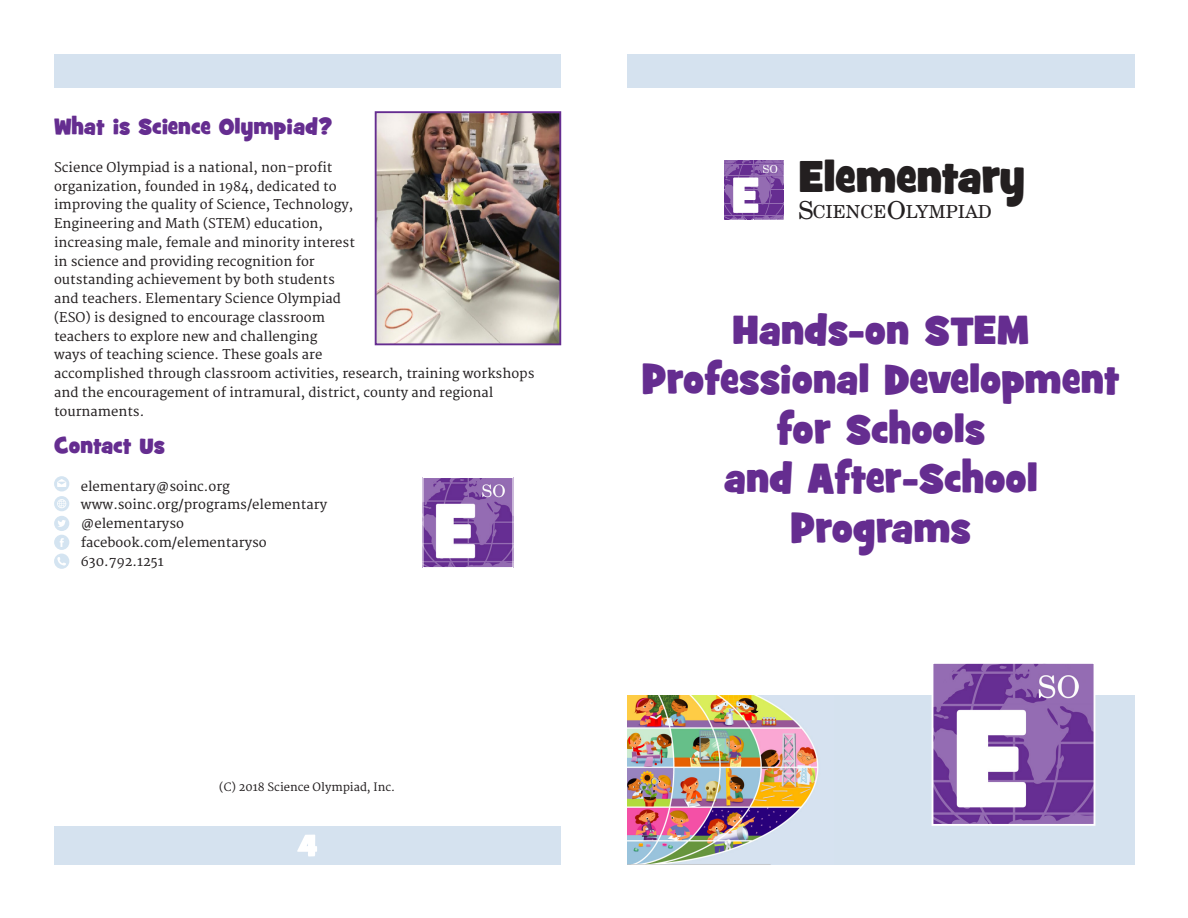
<style>
.page{position:relative;width:1188px;height:918px;background:#fff}
.page>*{position:absolute;margin:0;border:0;box-sizing:border-box;transform-origin:0 0}
.t1{font:50.55px "Grilled Cheese BTN Toasted";color:#fff}
.t2{font:45.15px "Grilled Cheese BTN Toasted";letter-spacing:-.01em;color:#231f20}
.t3{font:41.25px/49.5px "Grilled Cheese BTN Toasted";color:#652d90;text-align:center}
.t4{font:22.5px "Grilled Cheese BTN Toasted";color:#652d90}
.t5{font:17.85px "New Century Schlbk";color:#231f20}
.t6{font:13.2px/18.8px "Merriweather";color:#231f20}
.t7{font:13.05px "Merriweather";color:#231f20}
.t8{font:11.25px "Merriweather";color:#231f20}
.t9{font:11.1px "New Century Schlbk";color:#fff}
.s1{font-size:24.75px}
</style>
<div class="page">
<img style="left:628px;top:696px;width:206px;height:168px">
<div style="left:834px;top:696px;width:300px;height:44px;background:#d5e2ef"></div>
<div style="left:834px;top:740px;width:300px;height:40px;background:#d5e2ef"></div>
<div style="left:834px;top:780px;width:300px;height:30px;background:#d5e2ef"></div>
<div style="left:628px;top:54px;width:300px;height:33px;background:#d5e2ef"></div>
<div style="left:54px;top:54px;width:300px;height:33px;background:#d5e2ef"></div>
<img style="left:935px;top:665px;width:157px;height:158px">
<div style="left:932px;top:662px;width:163px;height:164px;border:2px solid #fff"></div>
<img style="left:424px;top:479px;width:88px;height:87px">
<div style="left:422px;top:477px;width:92px;height:91px;border:1px solid #fff"></div>
<svg style="left:724px;top:160px;width:60px;height:59px;background:#7b4aa0"></svg>
<hr style="left:724px;top:215px;width:59px;height:1px;background:#946cb2">
<hr style="left:724px;top:164px;width:59px;height:1px;background:#946cb2">
<img style="left:378px;top:114px;width:180px;height:228px">
<div style="left:375px;top:111px;width:186px;height:234px;border:2px solid #652d90"></div>
<svg style="left:54px;top:476px;width:15px;height:93px"></svg>
<div style="left:54px;top:827px;width:300px;height:37px;background:#d5e2ef"></div>
<svg style="left:297px;top:835px;width:20px;height:22px"></svg>
<p class="t4" style="left:54px;top:112px;width:280px">What is Science Olympiad?</p>
<p class="t6" style="left:54px;top:158px;width:482px">Science Olympiad is a national, non-profit<br>organization, founded in 1984, dedicated to<br>improving the quality of Science, Technology,<br>Engineering and Math (STEM) education,<br>increasing male, female and minority interest<br>in science and providing recognition for<br>outstanding achievement by both students<br>and teachers. Elementary Science Olympiad<br>(ESO) is designed to encourage classroom<br>teachers to explore new and challenging<br>ways of teaching science. These goals are<br>accomplished through classroom activities, research, training workshops and the encouragement of intramural, district, county and regional tournaments.</p>
<p class="t4" style="left:54px;top:431px;width:112px">Contact Us</p>
<p class="t7" style="left:81px;top:478px;width:151px">elementary@soinc.org</p>
<p class="t7" style="left:81px;top:497px;width:248px">www.soinc.org/programs/elementary</p>
<p class="t7" style="left:81px;top:516px;width:105px">@elementaryso</p>
<p class="t7" style="left:81px;top:535px;width:187px">facebook.com/elementaryso</p>
<p class="t7" style="left:81px;top:553px;width:84px">630.792.1251</p>
<p class="t8" style="left:219px;top:780px;width:177px">(C) 2018 Science Olympiad, Inc.</p>
<p class="t9" style="left:762px;top:162px;width:17px">SO</p>
<p class="t1" style="left:732px;top:163px;width:29px">E</p>
<p class="t2" style="left:799px;top:147px;width:228px">Elementary</p>
<p class="t5" style="left:798px;top:201px;width:195px"><span class="s1">S</span>CIENCE<span class="s1">O</span>LYMPIAD</p>
<p class="t3" style="left:732px;top:307px;width:298px">Hands-on STEM</p>
<p class="t3" style="left:642px;top:356px;width:479px">Professional Development for Schools</p>
<p class="t3" style="left:724px;top:455px;width:315px">and After-School<br>Programs</p>
</div>
